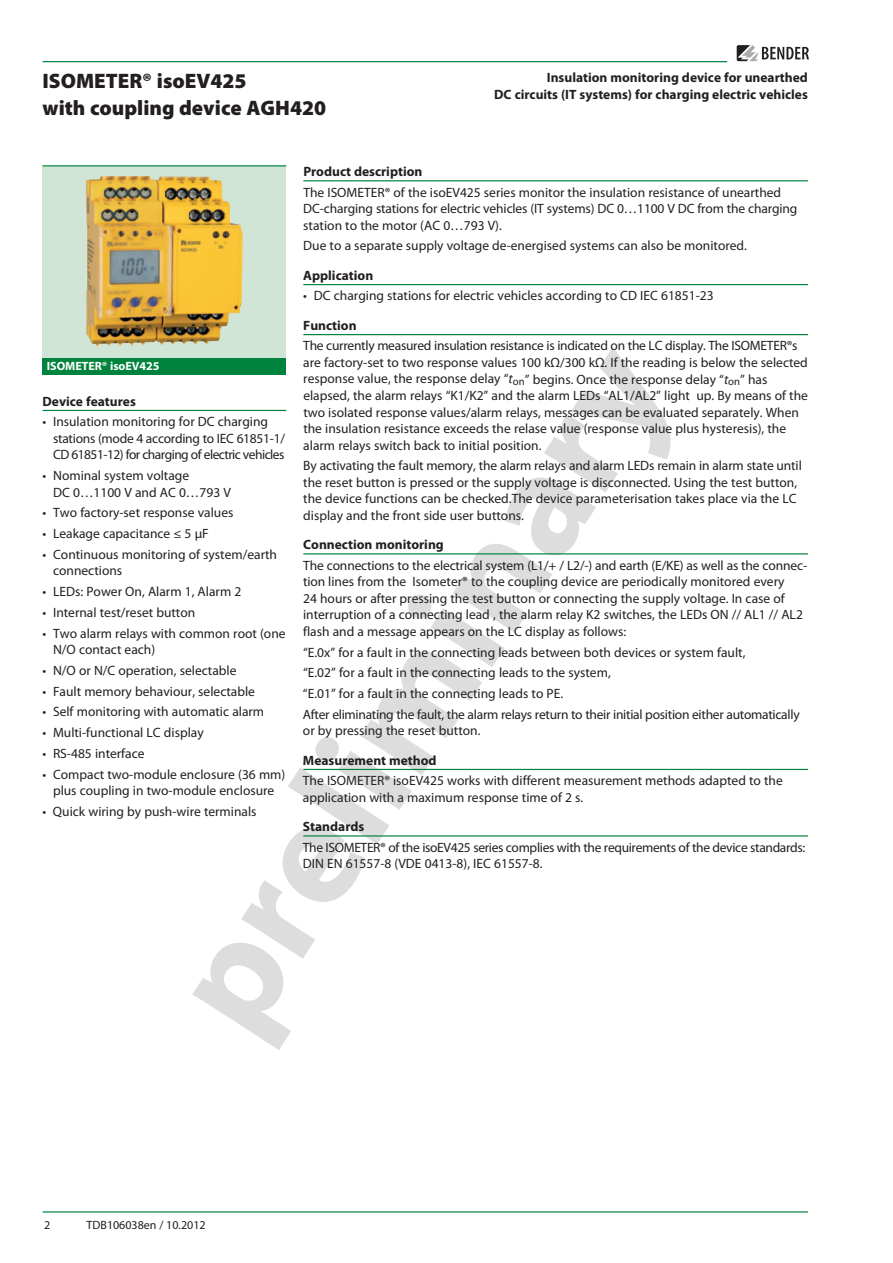
<style>
.page{position:relative;width:893px;height:1263px;background:#fff}
.page>*{position:absolute;margin:0;border:0;box-sizing:border-box;transform-origin:0 0}
.t1{font:700 150px "Myriad Pro";color:#231f20}
.t2{font:900 21px/27.3px "Myriad Pro";color:#231f20}
.t3{font:13.5px/16.5px "Myriad Pro";color:#231f20}
.t4{font:700 13.5px/16.5px "Myriad Pro";color:#231f20;text-align:right}
.t5{font:13.5px/16.5px "Myriad Pro";letter-spacing:-.025em;color:#231f20}
.t6{font:13.5px/16.5px "Myriad Pro";letter-spacing:-.02em;color:#231f20}
.t7{font:12px "Myriad Pro";color:#231f20}
.t8{font:700 12px "Myriad Pro";color:#fff}
.s1{font-style:italic}
</style>
<div class="page">
<hr style="left:43px;top:61px;width:684px;height:1px;background:#00843d">
<hr style="left:43px;top:1211px;width:765px;height:1px;background:#00843d">
<svg style="left:737px;top:45px;width:72px;height:16px"></svg>
<div style="left:43px;top:357px;width:243px;height:17px;background:#00843d"></div>
<hr style="left:43px;top:410px;width:243px;height:1px;background:#00843d">
<hr style="left:303px;top:180px;width:505px;height:1px;background:#00843d">
<hr style="left:303px;top:284px;width:505px;height:1px;background:#00843d">
<hr style="left:303px;top:334px;width:505px;height:1px;background:#00843d">
<hr style="left:303px;top:553px;width:505px;height:1px;background:#00843d">
<hr style="left:303px;top:769px;width:505px;height:1px;background:#00843d">
<hr style="left:303px;top:835px;width:505px;height:1px;background:#00843d">
<div style="left:43px;top:166px;width:243px;height:191px;background:#d1e5d6"></div>
<img style="left:86px;top:176px;width:157px;height:171px">
<hr style="left:43px;top:165px;width:243px;height:1px;background:#00843d">
<h2 class="t2" style="left:43px;top:68px;width:285px">ISOMETER® isoEV425<br>with coupling device AGH420</h2>
<p class="t4" style="left:494px;top:69px;width:315px">Insulation monitoring device for unearthed<br>DC circuits (IT systems) for charging electric vehicles</p>
<p class="t4" style="left:303px;top:163px;width:121px">Product description</p>
<p class="t3" style="left:303px;top:184px;width:496px">The ISOMETER® of the isoEV425 series monitor the insulation resistance of unearthed<br>DC-charging stations for electric vehicles (IT systems) DC 0…1100 V DC from the charging station to the motor (AC 0…793 V).</p>
<p class="t3" style="left:303px;top:237px;width:445px">Due to a separate supply voltage de-energised systems can also be monitored.</p>
<p class="t4" style="left:303px;top:266px;width:71px">Application</p>
<p class="t3" style="left:303px;top:287px;width:412px">• DC charging stations for electric vehicles according to CD IEC 61851-23</p>
<p class="t4" style="left:303px;top:316px;width:55px">Function</p>
<p class="t3" style="left:303px;top:337px;width:506px">The currently measured insulation resistance is indicated on the LC display. The ISOMETER®s are factory-set to two response values 100 kΩ/300 kΩ. If the reading is below the selected response value, the response delay “<span class="s1">t</span><sub>on</sub>” begins. Once the response delay “<span class="s1">t</span><sub>on</sub>” has elapsed, the alarm relays “K1/K2” and the alarm LEDs “AL1/AL2” light up. By means of the two isolated response values/alarm relays, messages can be evaluated separately. When the insulation resistance exceeds the relase value (response value plus hysteresis), the alarm relays switch back to initial position.</p>
<p class="t3" style="left:303px;top:457px;width:500px">By activating the fault memory, the alarm relays and alarm LEDs remain in alarm state until the reset button is pressed or the supply voltage is disconnected. Using the test button, the device functions can be checked.The device parameterisation takes place via the LC display and the front side user buttons.</p>
<p class="t4" style="left:303px;top:536px;width:142px">Connection monitoring</p>
<p class="t3" style="left:303px;top:557px;width:506px">The connections to the electrical system (L1/+ / L2/-) and earth (E/KE) as well as the connec&shy;tion lines from the Isometer® to the coupling device are periodically monitored every<br>24 hours or after pressing the test button or connecting the supply voltage. In case of interruption of a connecting lead , the alarm relay K2 switches, the LEDs ON // AL1 // AL2 flash and a message appears on the LC display as follows:</p>
<p class="t3" style="left:303px;top:641px;width:498px;line-height:20.7px">“E.0x” for a fault in the connecting leads between both devices or system fault,<br>“E.02” for a fault in the connecting leads to the system,<br>“E.01” for a fault in the connecting leads to PE.<br>After eliminating the fault, the alarm relays return to their initial position either automatically</p>
<p class="t3" style="left:303px;top:722px;width:179px">or by pressing the reset button.</p>
<p class="t4" style="left:303px;top:751px;width:135px">Measurement method</p>
<p class="t3" style="left:303px;top:772px;width:481px">The ISOMETER® isoEV425 works with different measurement methods adapted to the application with a maximum response time of 2 s.</p>
<p class="t4" style="left:303px;top:818px;width:63px">Standards</p>
<p class="t5" style="left:303px;top:839px;width:504px">The ISOMETER® of the isoEV425 series complies with the requirements of the device standards:<br>DIN EN 61557-8 (VDE 0413-8), IEC 61557-8.</p>
<h1 class="t1" style="left:125px;top:961px;width:782px;rotate:-57deg">preliminary</h1>
<p class="t8" style="left:47px;top:358px;width:114px">ISOMETER® isoEV425</p>
<p class="t4" style="left:43px;top:392px;width:95px">Device features</p>
<p class="t6" style="left:53px;top:413px;width:233px;text-indent:-11px">• Insulation monitoring for DC charging stations (mode 4 according to IEC 61851-1/<br>CD 61851-12) for charging of electric vehicles</p>
<p class="t3" style="left:53px;top:467px;width:179px;text-indent:-11px">• Nominal system voltage<br>DC 0…1100 V and AC 0…793 V</p>
<p class="t3" style="left:43px;top:504px;width:192px">• Two factory-set response values</p>
<p class="t3" style="left:42px;top:525px;width:168px">• Leakage capacitance ≤ 5 µF</p>
<p class="t3" style="left:53px;top:546px;width:225px;text-indent:-11px">• Continuous monitoring of system/earth connections</p>
<p class="t3" style="left:42px;top:583px;width:200px">• LEDs: Power On, Alarm 1, Alarm 2</p>
<p class="t3" style="left:42px;top:604px;width:154px">• Internal test/reset button</p>
<p class="t3" style="left:53px;top:625px;width:234px;text-indent:-11px">• Two alarm relays with common root (one<br>N/O contact each)</p>
<p class="t3" style="left:42px;top:662px;width:196px">• N/O or N/C operation, selectable</p>
<p class="t3" style="left:42px;top:683px;width:214px">• Fault memory behaviour, selectable</p>
<p class="t3" style="left:42px;top:703px;width:223px">• Self monitoring with automatic alarm</p>
<p class="t3" style="left:42px;top:724px;width:163px">• Multi-functional LC display</p>
<p class="t3" style="left:42px;top:745px;width:104px">• RS-485 interface</p>
<p class="t3" style="left:42px;top:766px;width:244px;text-align:center">• Compact two-module enclosure (36 mm) plus coupling in two-module enclosure</p>
<p class="t3" style="left:42px;top:803px;width:216px">• Quick wiring by push-wire terminals</p>
<p class="t7" style="left:44px;top:1217px;width:8px">2</p>
<p class="t7" style="left:87px;top:1217px;width:121px">TDB106038en / 10.2012</p>
</div>
